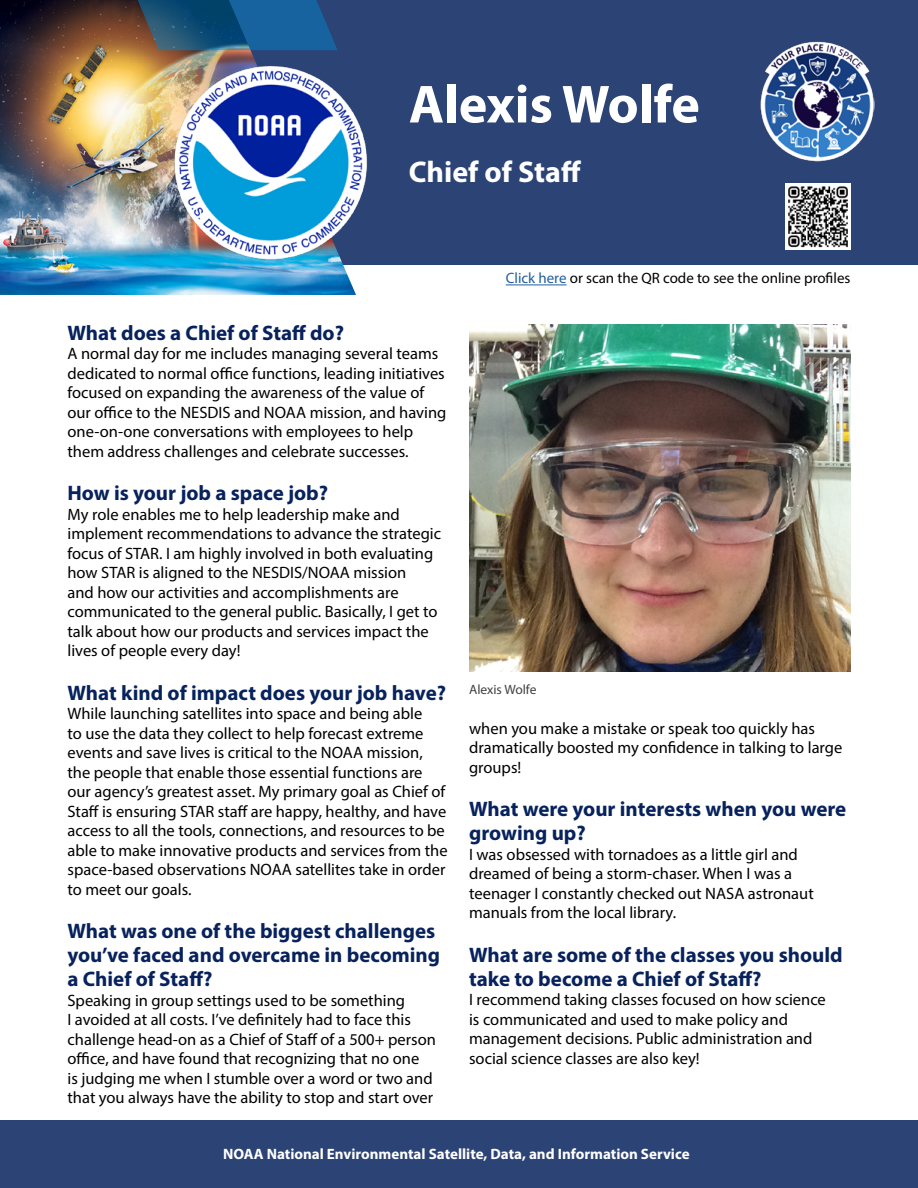
<style>
.page{position:relative;width:918px;height:1188px;background:#fff}
.page>*{position:absolute;margin:0;border:0;box-sizing:border-box;transform-origin:0 0}
.H1_Title{font:700 54px "Myriad Pro";color:#fff}
.SubTitle{font:700 30px "Myriad Pro";color:#fff}
.t1{font:700 21px/24px "Myriad Pro";color:#07225c}
.t2{font:16.5px/19.5px "Myriad Pro";color:#000}
.t3{font:700 15px "Myriad Pro";color:#fff}
.t4{font:15px "Myriad Pro";color:#000}
.image_caption{font:13.5px "Myriad Pro";color:#414042}
.s1{color:#215e9e}
</style>
<div class="page">
<div style="left:0;top:1120px;width:918px;height:68px;background:#2c4375"></div>
<div style="left:0;top:0;width:918px;height:265px;background:#2c4375"></div>
<img style="left:0;top:0;width:356px;height:295px">
<svg style="left:71px;top:0;width:267px;height:50px;background:#30516c"></svg>
<img style="left:166px;top:58px;width:201px;height:207px">
<img style="left:785px;top:184px;width:65px;height:65px">
<hr style="left:506px;top:285px;width:61px;height:1px;background:#215e9e">
<img style="left:761px;top:41px;width:114px;height:120px">
<img style="left:469px;top:324px;width:381px;height:348px">
<h1 class="H1_Title" style="left:409px;top:69px;width:293px">Alexis Wolfe</h1>
<h2 class="SubTitle" style="left:409px;top:153px;width:174px">Chief of Staff</h2>
<h2 class="t1" style="left:68px;top:320px;width:278px">What does a Chief of Staff do?</h2>
<h2 class="t2" style="left:68px;top:344px;width:380px">A normal day for me includes managing several teams dedicated to normal office functions, leading initiatives focused on expanding the awareness of the value of our office to the NESDIS and NOAA mission, and having one-on-one conversations with employees to help them address challenges and celebrate successes.</h2>
<h2 class="t1" style="left:68px;top:480px;width:262px">How is your job a space job?</h2>
<h2 class="t2" style="left:68px;top:504px;width:375px">My role enables me to help leadership make and implement recommendations to advance the strategic focus of STAR. I am highly involved in both evaluating how STAR is aligned to the NESDIS/NOAA mission<br>and how our activities and accomplishments are communicated to the general public. Basically, I get to talk about how our products and services impact the lives of people every day!</h2>
<h2 class="t1" style="left:68px;top:680px;width:380px">What kind of impact does your job have?</h2>
<h2 class="t2" style="left:68px;top:704px;width:382px">While launching satellites into space and being able<br>to use the data they collect to help forecast extreme events and save lives is critical to the NOAA mission, the people that enable those essential functions are our agency’s greatest asset. My primary goal as Chief of Staff is ensuring STAR staff are happy, healthy, and have access to all the tools, connections, and resources to be able to make innovative products and services from the space-based observations NOAA satellites take in order to meet our goals.</h2>
<h2 class="t1" style="left:68px;top:918px;width:374px">What was one of the biggest challenges you’ve faced and overcame in becoming a Chief of Staff?</h2>
<h2 class="t2" style="left:68px;top:990px;width:339px">Speaking in group settings used to be something</h2>
<h2 class="t2" style="left:68px;top:1010px;width:370px">I avoided at all costs. I’ve definitely had to face this challenge head-on as a Chief of Staff of a 500+ person office, and have found that recognizing that no one</h2>
<h2 class="t2" style="left:68px;top:1068px;width:367px">is judging me when I stumble over a word or two and that you always have the ability to stop and start over</h2>
<p class="t4" style="left:506px;top:269px;width:346px"><span class="s1">Click here</span> or scan the QR code to see the online profiles</p>
<p class="image_caption" style="left:469px;top:681px;width:69px">Alexis Wolfe</p>
<h2 class="t2" style="left:469px;top:718px;width:375px">when you make a mistake or speak too quickly has dramatically boosted my confidence in talking to large groups!</h2>
<h2 class="t1" style="left:469px;top:797px;width:379px">What were your interests when you were growing up?</h2>
<h2 class="t2" style="left:469px;top:844px;width:346px">I was obsessed with tornadoes as a little girl and dreamed of being a storm-chaser. When I was a teenager I constantly checked out NASA astronaut manuals from the local library.</h2>
<h2 class="t1" style="left:469px;top:942px;width:375px">What are some of the classes you should take to become a Chief of Staff?</h2>
<h2 class="t2" style="left:469px;top:990px;width:358px">I recommend taking classes focused on how science is communicated and used to make policy and management decisions. Public administration and social science classes are also key!</h2>
<p class="t3" style="left:223px;top:1144px;width:468px">NOAA National Environmental Satellite, Data, and Information Service</p>
</div>
